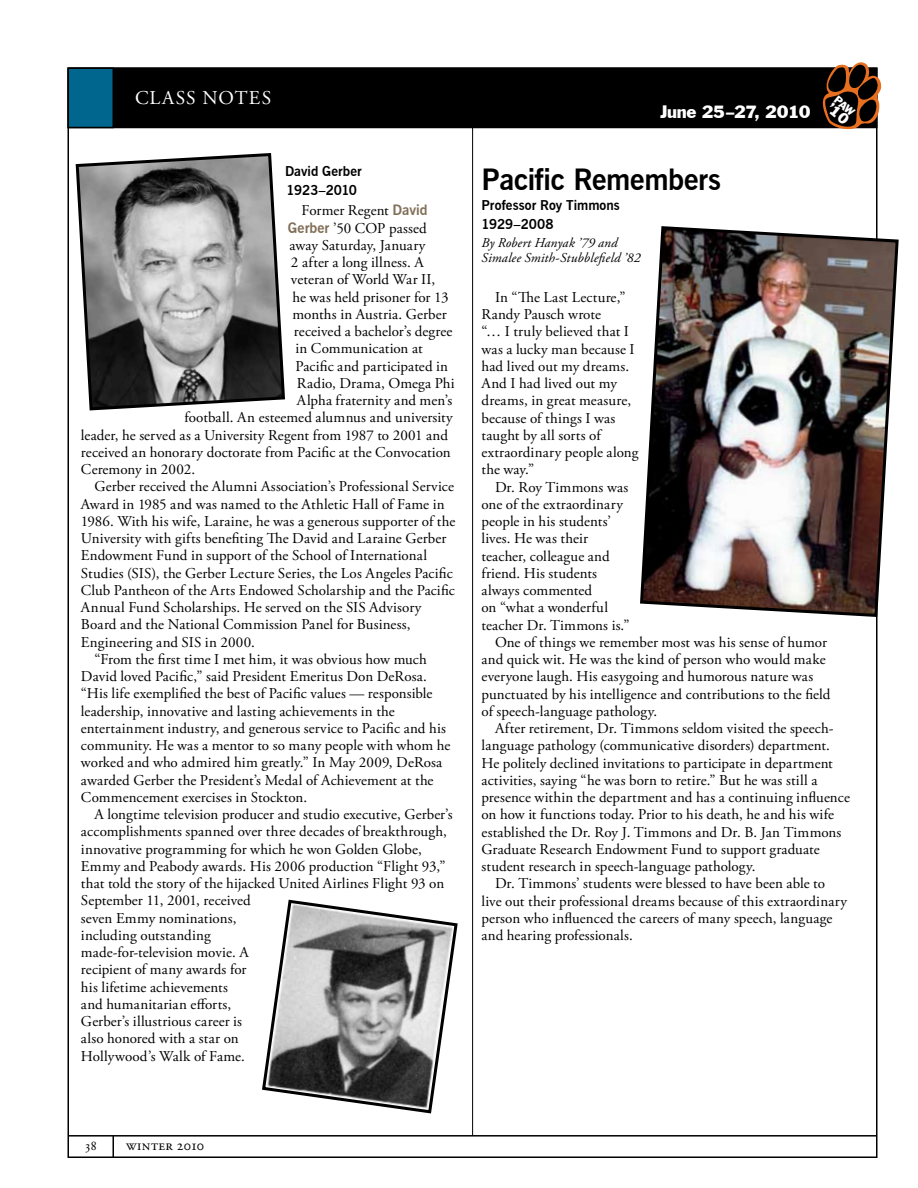
<style>
.page{position:relative;width:918px;height:1188px;background:#fff}
.page>*{position:absolute;margin:0;border:0;box-sizing:border-box;transform-origin:0 0}
.t1{font:700 29.25px "News Gothic BT";letter-spacing:-.01em;color:#000}
.t2{font:19.5px "Adobe Garamond Pro";color:#fff}
.t3{font:16.5px "Franklin Gothic BT";letter-spacing:-.02em;color:#fff}
.t4{font:15px/17.2px "Adobe Garamond Pro";letter-spacing:.01em;color:#000}
.t5{font:700 13.5px/19.5px "News Gothic BT";color:#000}
.t6{font:italic 13.5px/15px "Adobe Garamond Pro";letter-spacing:.01em;color:#000}
.t7{font:13.5px "Adobe Garamond Pro";color:#000}
.s1{font-family:"News Gothic BT";font-weight:700;font-size:14.25px;color:#816f58}
</style>
<div class="page">
<hr style="left:112px;top:1136px;width:2px;height:21px;background:#000">
<hr style="left:472px;top:128px;width:1px;height:1008px;background:#000">
<hr style="left:68px;top:1135px;width:809px;height:2px;background:#000">
<div style="left:68px;top:68px;width:810px;height:60px;background:#000"></div>
<div style="left:68px;top:68px;width:46px;height:60px;background:#00668d;border:2px solid #000"></div>
<svg style="left:75px;top:153px;width:210px;height:258px;background:#8a8a8a"></svg>
<svg style="left:262px;top:899px;width:196px;height:215px"></svg>
<img style="left:640px;top:225px;width:259px;height:394px">
<svg style="left:819px;top:62px;width:63px;height:70px"></svg>
<h2 class="t2" style="left:135px;top:86px;width:27px">Class</h2>
<h2 class="t2" style="left:203px;top:86px;width:15px">notes</h2>
<p class="t5" style="left:285px;top:161px;width:78px">David Gerber<br>1923–2010</p>
<p class="t4" style="left:302px;top:202px;width:128px">Former Regent <span class="s1">David</span></p>
<p class="t4" style="left:288px;top:220px;width:140px"><span class="s1">Gerber</span> ’50 COP passed</p>
<p class="t4" style="left:289px;top:237px;width:138px">away Saturday, January</p>
<p class="t4" style="left:291px;top:254px;width:134px">2 after a long illness. A</p>
<p class="t4" style="left:291px;top:271px;width:146px">veteran of World War II,</p>
<p class="t4" style="left:292px;top:289px;width:158px">he was held prisoner for 13</p>
<p class="t4" style="left:292px;top:306px;width:156px">months in Austria. Gerber</p>
<p class="t4" style="left:294px;top:323px;width:160px">received a bachelor’s degree</p>
<p class="t4" style="left:295px;top:340px;width:129px">in Communication at</p>
<p class="t4" style="left:295px;top:358px;width:154px">Pacific and participated in</p>
<p class="t4" style="left:297px;top:375px;width:159px">Radio, Drama, Omega Phi</p>
<p class="t4" style="left:297px;top:392px;width:157px">Alpha fraternity and men’s</p>
<p class="t4" style="left:184px;top:409px;width:270px">football. An esteemed alumnus and university</p>
<p class="t4" style="left:81px;top:427px;width:369px">leader, he served as a University Regent from 1987 to 2001 and</p>
<p class="t4" style="left:81px;top:444px;width:371px">received an honorary doctorate from Pacific at the Convocation</p>
<p class="t4" style="left:81px;top:461px;width:116px">Ceremony in 2002.</p>
<p class="t4" style="left:94px;top:478px;width:361px">Gerber received the Alumni Association’s Professional Service</p>
<p class="t4" style="left:81px;top:496px;width:365px">Award in 1985 and was named to the Athletic Hall of Fame in</p>
<p class="t4" style="left:81px;top:513px;width:376px">1986. With his wife, Laraine, he was a generous supporter of the</p>
<p class="t4" style="left:81px;top:530px;width:367px">University with gifts benefiting The David and Laraine Gerber</p>
<p class="t4" style="left:81px;top:547px;width:348px">Endowment Fund in support of the School of International</p>
<p class="t4" style="left:81px;top:565px;width:373px">Studies (SIS), the Gerber Lecture Series, the Los Angeles Pacific</p>
<p class="t4" style="left:81px;top:582px;width:375px">Club Pantheon of the Arts Endowed Scholarship and the Pacific</p>
<p class="t4" style="left:81px;top:599px;width:342px">Annual Fund Scholarships. He served on the SIS Advisory</p>
<p class="t4" style="left:81px;top:616px;width:331px">Board and the National Commission Panel for Business,</p>
<p class="t4" style="left:81px;top:634px;width:175px">Engineering and SIS in 2000.</p>
<p class="t4" style="left:94px;top:651px;width:334px">“From the first time I met him, it was obvious how much</p>
<p class="t4" style="left:81px;top:668px;width:347px">David loved Pacific,” said President Emeritus Don DeRosa.</p>
<p class="t4" style="left:81px;top:685px;width:353px">“His life exemplified the best of Pacific values — responsible</p>
<p class="t4" style="left:81px;top:703px;width:315px">leadership, innovative and lasting achievements in the</p>
<p class="t4" style="left:81px;top:720px;width:367px">entertainment industry, and generous service to Pacific and his</p>
<p class="t4" style="left:81px;top:737px;width:371px">community. He was a mentor to so many people with whom he</p>
<p class="t4" style="left:81px;top:754px;width:363px">worked and who admired him greatly.” In May 2009, DeRosa</p>
<p class="t4" style="left:81px;top:772px;width:354px">awarded Gerber the President’s Medal of Achievement at the</p>
<p class="t4" style="left:81px;top:789px;width:228px">Commencement exercises in Stockton.</p>
<p class="t4" style="left:94px;top:806px;width:360px">A longtime television producer and studio executive, Gerber’s</p>
<p class="t4" style="left:81px;top:823px;width:367px">accomplishments spanned over three decades of breakthrough,</p>
<p class="t4" style="left:81px;top:841px;width:342px">innovative programming for which he won Golden Globe,</p>
<p class="t4" style="left:81px;top:858px;width:366px">Emmy and Peabody awards. His 2006 production “Flight 93,”</p>
<p class="t4" style="left:81px;top:875px;width:365px">that told the story of the hijacked United Airlines Flight 93 on</p>
<p class="t4" style="left:81px;top:892px;width:171px">September 11, 2001, received</p>
<p class="t4" style="left:81px;top:910px;width:157px">seven Emmy nominations,</p>
<p class="t4" style="left:81px;top:927px;width:131px">including outstanding</p>
<p class="t4" style="left:81px;top:944px;width:169px">made-for-television movie. A</p>
<p class="t4" style="left:81px;top:961px;width:167px">recipient of many awards for</p>
<p class="t4" style="left:81px;top:979px;width:149px">his lifetime achievements</p>
<p class="t4" style="left:81px;top:996px;width:152px">and humanitarian efforts,</p>
<p class="t4" style="left:81px;top:1013px;width:163px">Gerber’s illustrious career is</p>
<p class="t4" style="left:81px;top:1030px;width:159px">also honored with a star on</p>
<p class="t4" style="left:81px;top:1048px;width:166px">Hollywood’s Walk of Fame.</p>
<p class="t3" style="left:660px;top:102px;width:152px">June 25–27, 2010</p>
<h1 class="t1" style="left:482px;top:162px;width:241px">Pacific Remembers</h1>
<p class="t5" style="left:482px;top:195px;width:140px">Professor Roy Timmons<br>1929–2008</p>
<p class="t6" style="left:482px;top:236px;width:161px">By Robert Hanyak ’79 and<br>Simalee Smith-Stubblefield ’82</p>
<p class="t4" style="left:482px;top:289px;width:159px;text-indent:14px">In “The Last Lecture,”<br>Randy Pausch wrote<br>“… I truly believed that I was a lucky man because I had lived out my dreams.<br>And I had lived out my dreams, in great measure, because of things I was taught by all sorts of extraordinary people along the way.”</p>
<p class="t4" style="left:495px;top:479px;width:135px">Dr. Roy Timmons was</p>
<p class="t4" style="left:482px;top:496px;width:143px">one of the extraordinary</p>
<p class="t4" style="left:482px;top:513px;width:131px">people in his students’</p>
<p class="t4" style="left:482px;top:531px;width:108px">lives. He was their</p>
<p class="t4" style="left:482px;top:548px;width:130px">teacher, colleague and</p>
<p class="t4" style="left:482px;top:565px;width:117px">friend. His students</p>
<p class="t4" style="left:482px;top:582px;width:112px">always commented</p>
<p class="t4" style="left:482px;top:600px;width:128px">on “what a wonderful</p>
<p class="t4" style="left:482px;top:617px;width:150px">teacher Dr. Timmons is.”</p>
<p class="t4" style="left:495px;top:634px;width:334px">One of things we remember most was his sense of humor</p>
<p class="t4" style="left:482px;top:651px;width:346px">and quick wit. He was the kind of person who would make</p>
<p class="t4" style="left:482px;top:669px;width:333px">everyone laugh. His easygoing and humorous nature was</p>
<p class="t4" style="left:482px;top:686px;width:350px">punctuated by his intelligence and contributions to the field</p>
<p class="t4" style="left:482px;top:703px;width:177px">of speech-language pathology.</p>
<p class="t4" style="left:495px;top:720px;width:340px">After retirement, Dr. Timmons seldom visited the speech-</p>
<p class="t4" style="left:482px;top:738px;width:350px">language pathology (communicative disorders) department.</p>
<p class="t4" style="left:482px;top:755px;width:353px">He politely declined invitations to participate in department</p>
<p class="t4" style="left:482px;top:772px;width:337px">activities, saying “he was born to retire.” But he was still a</p>
<p class="t4" style="left:482px;top:789px;width:370px">presence within the department and has a continuing influence</p>
<p class="t4" style="left:482px;top:807px;width:354px">on how it functions today. Prior to his death, he and his wife</p>
<p class="t4" style="left:482px;top:824px;width:362px">established the Dr. Roy J. Timmons and Dr. B. Jan Timmons</p>
<p class="t4" style="left:482px;top:841px;width:340px">Graduate Research Endowment Fund to support graduate</p>
<p class="t4" style="left:482px;top:858px;width:276px">student research in speech-language pathology.</p>
<p class="t4" style="left:495px;top:876px;width:332px">Dr. Timmons’ students were blessed to have been able to</p>
<p class="t4" style="left:482px;top:893px;width:367px">live out their professional dreams because of this extraordinary</p>
<p class="t4" style="left:482px;top:910px;width:353px">person who influenced the careers of many speech, language</p>
<p class="t4" style="left:482px;top:927px;width:153px">and hearing professionals.</p>
<p class="t7" style="left:84px;top:1137px;width:14px">38</p>
<p class="t4" style="left:126px;top:1137px;width:80px">winter 2010</p>
</div>
